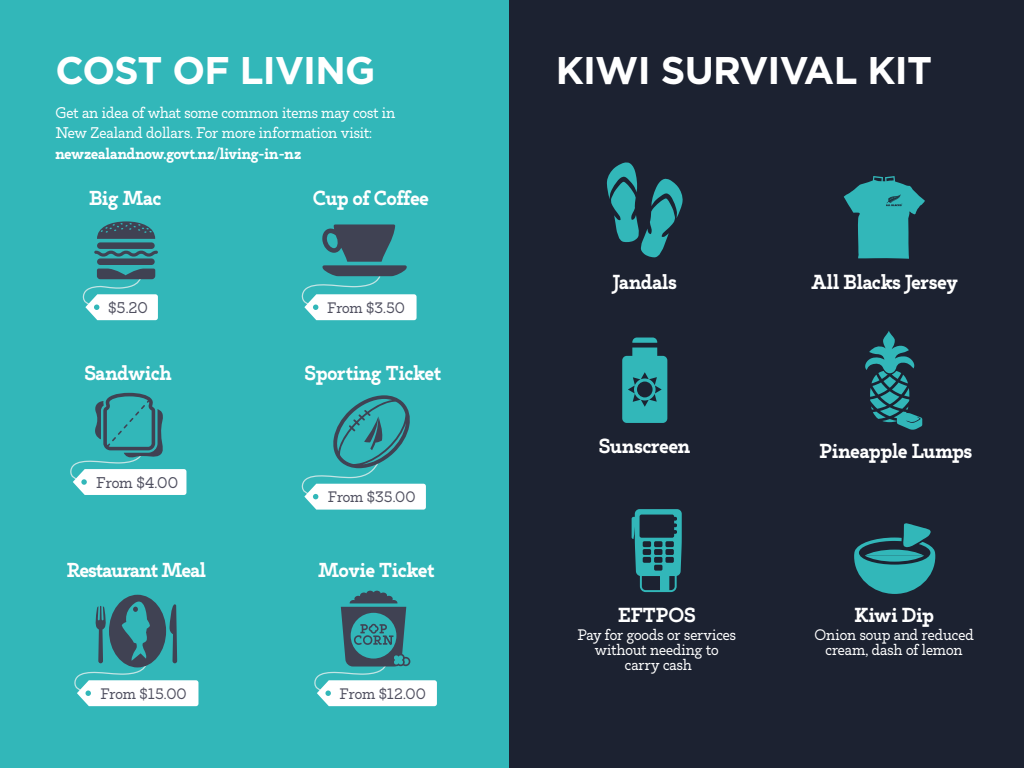
<style>
.page{position:relative;width:1024px;height:768px;background:#fff}
.page>*{position:absolute;margin:0;border:0;box-sizing:border-box;transform-origin:0 0}
.t1{font:700 38.55px "Gotham";letter-spacing:-.02em;color:#fff}
.t2{font:700 20.3px "Veritas Slab";color:#fff}
.t3{font:700 20.2px "Veritas Slab";letter-spacing:-.015em;color:#fff}
.t4{font:15.55px "Veritas Slab";letter-spacing:-.005em;color:#4f4f5f}
.t5{font:15.4px/20.6px "Veritas Slab";letter-spacing:-.01em;color:#fff}
.t6{font:700 15.4px "Veritas Slab";letter-spacing:-.005em;color:#fff}
.t7{font:15.2px/14.9px "Veritas Slab";color:#fff;text-align:center}
.t8{font:15.15px "Veritas Slab";letter-spacing:-.005em;color:#4f4f5f}
</style>
<div class="page">
<div style="left:0;top:0;width:513px;height:768px;background:#32b7b9"></div>
<svg style="left:302px;top:224px;width:115px;height:96px"></svg>
<svg style="left:83px;top:269px;width:75px;height:51px"></svg>
<div style="left:97px;top:258px;width:58px;height:7px;background:#404253;border-radius:3px"></div>
<svg style="left:97px;top:221px;width:58px;height:18px"></svg>
<div style="left:97px;top:242px;width:58px;height:7px;background:#404253;border-radius:3px"></div>
<svg style="left:94px;top:251px;width:64px;height:6px"></svg>
<svg style="left:70px;top:393px;width:116px;height:102px"></svg>
<svg style="left:74px;top:594px;width:124px;height:112px"></svg>
<svg style="left:314px;top:591px;width:123px;height:115px"></svg>
<svg style="left:302px;top:395px;width:124px;height:115px"></svg>
<div style="left:510px;top:0;width:514px;height:768px;background:#1c2231"></div>
<svg style="left:854px;top:523px;width:81px;height:71px"></svg>
<svg style="left:632px;top:509px;width:50px;height:83px"></svg>
<svg style="left:607px;top:162px;width:76px;height:96px"></svg>
<svg style="left:622px;top:338px;width:45px;height:85px"></svg>
<svg style="left:844px;top:176px;width:81px;height:83px"></svg>
<svg style="left:865px;top:331px;width:57px;height:99px"></svg>
<h1 class="t1" style="left:55px;top:45px;width:321px">COST OF LIVING</h1>
<p class="t5" style="left:55px;top:103px;width:342px">Get an idea of what some common items may cost in<br>New Zealand dollars. For more information visit:</p>
<p class="t6" style="left:55px;top:143px;width:247px">newzealandnow.govt.nz/living-in-nz</p>
<h3 class="t3" style="left:89px;top:184px;width:73px">Big Mac</h3>
<h3 class="t3" style="left:313px;top:184px;width:118px">Cup of Coffee</h3>
<p class="t4" style="left:108px;top:297px;width:41px">$5.20</p>
<p class="t8" style="left:327px;top:297px;width:79px">From $3.50</p>
<h3 class="t3" style="left:85px;top:359px;width:88px">Sandwich</h3>
<h3 class="t3" style="left:305px;top:359px;width:138px">Sporting Ticket</h3>
<p class="t4" style="left:96px;top:472px;width:83px">From $4.00</p>
<p class="t8" style="left:328px;top:487px;width:89px">From $35.00</p>
<h3 class="t3" style="left:67px;top:556px;width:141px">Restaurant Meal</h3>
<h3 class="t3" style="left:318px;top:556px;width:118px">Movie Ticket</h3>
<p class="t8" style="left:100px;top:683px;width:88px">From $15.00</p>
<p class="t8" style="left:340px;top:683px;width:88px">From $12.00</p>
<h1 class="t1" style="left:556px;top:45px;width:378px">KIWI SURVIVAL KIT</h1>
<h2 class="t2" style="left:613px;top:267px;width:65px">Jandals</h2>
<h2 class="t2" style="left:811px;top:267px;width:148px">All Blacks Jersey</h2>
<h2 class="t2" style="left:599px;top:432px;width:93px">Sunscreen</h2>
<h2 class="t2" style="left:820px;top:437px;width:154px">Pineapple Lumps</h2>
<h2 class="t2" style="left:618px;top:601px;width:79px">EFTPOS</h2>
<p class="t7" style="left:578px;top:628px;width:160px">Pay for goods or services without needing to carry cash</p>
<h2 class="t2" style="left:855px;top:601px;width:81px">Kiwi Dip</h2>
<p class="t7" style="left:814px;top:628px;width:161px">Onion soup and reduced cream, dash of lemon</p>
</div>
